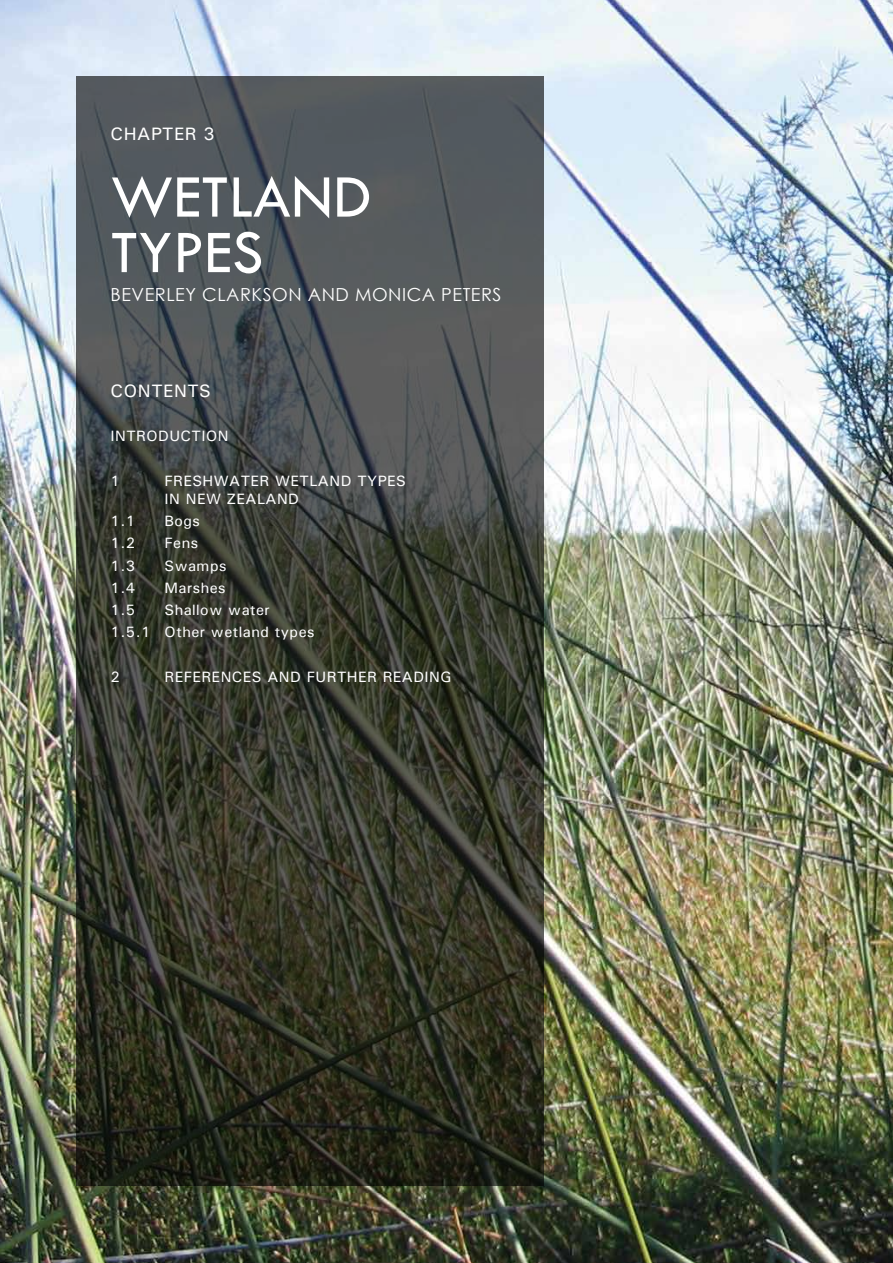
<style>
.page{position:relative;width:893px;height:1263px;background:#fff}
.page>*{position:absolute;margin:0;border:0;box-sizing:border-box;transform-origin:0 0}
.t1{font:63px/55.5px "Tw Cen";color:#fff}
.t2{font:18px "Century Gothic";letter-spacing:.03em;color:#fff}
.t3{font:500 18px "Univers";letter-spacing:.03em;color:#fff}
.t4{font:500 15px/18px "Univers";letter-spacing:.03em;color:#fff}
</style>
<div class="page">
<img style="left:0;top:0;width:893px;height:1263px">
<svg style="left:77px;top:77px;width:467px;height:1109px;background:#3e413a"></svg>
<p class="t3" style="left:111px;top:123px;width:106px">CHAPTER 3</p>
<h1 class="t1" style="left:111px;top:169px;width:262px">WETLAND<br>TYPES</h1>
<p class="t2" style="left:111px;top:282px;width:392px">BEVERLEY CLARKSON AND MONICA PETERS</p>
<p class="t3" style="left:111px;top:379px;width:102px">CONTENTS</p>
<p class="t4" style="left:111px;top:427px;width:120px">INTRODUCTION</p>
<p class="t4" style="left:111px;top:471px;width:11px">1</p>
<p class="t4" style="left:165px;top:471px;width:243px">FRESHWATER WETLAND TYPES<br>IN NEW ZEALAND</p>
<p class="t4" style="left:111px;top:512px;width:26px">1.1</p>
<p class="t4" style="left:165px;top:512px;width:37px">Bogs</p>
<p class="t4" style="left:111px;top:534px;width:26px">1.2</p>
<p class="t4" style="left:165px;top:534px;width:35px">Fens</p>
<p class="t4" style="left:111px;top:556px;width:26px">1.3</p>
<p class="t4" style="left:165px;top:556px;width:64px">Swamps</p>
<p class="t4" style="left:111px;top:578px;width:26px">1.4</p>
<p class="t4" style="left:165px;top:578px;width:63px">Marshes</p>
<p class="t4" style="left:111px;top:601px;width:26px">1.5</p>
<p class="t4" style="left:111px;top:598px;width:206px;line-height:22.2px;text-indent:54px">Shallow water<br>1.5.1 Other wetland types</p>
<p class="t4" style="left:111px;top:667px;width:11px">2</p>
<p class="t4" style="left:165px;top:667px;width:288px">REFERENCES AND FURTHER READING</p>
</div>
